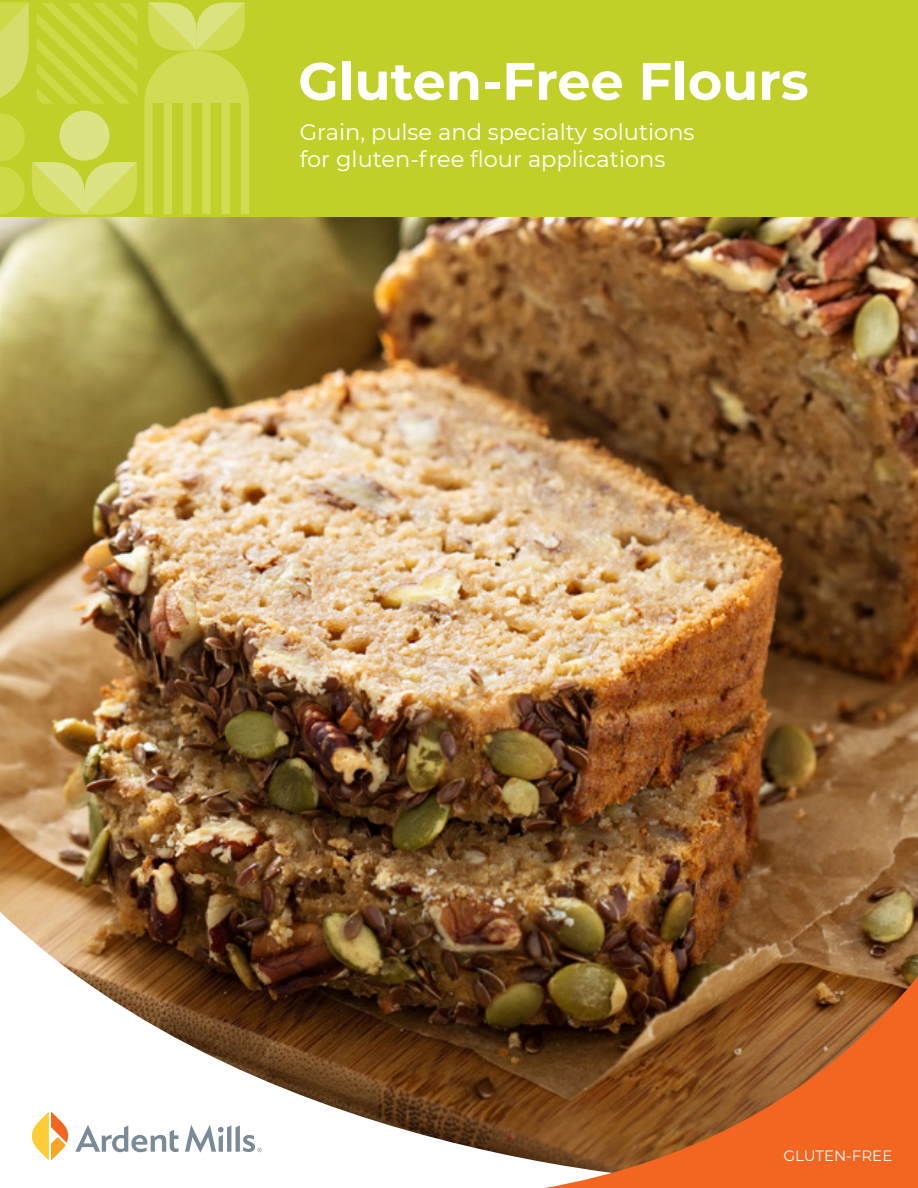
<style>
.page{position:relative;width:918px;height:1188px;background:#fff}
.page>*{position:absolute;margin:0;border:0;box-sizing:border-box;transform-origin:0 0}
.t1{font:700 52.5px "Montserrat";color:#fff}
.t2{font:22.5px/27px "Montserrat";color:#fff}
.t3{font:15px "Montserrat";color:#fff}
</style>
<div class="page">
<img style="left:0;top:217px;width:918px;height:742px">
<img style="left:0;top:898px;width:740px;height:263px">
<svg style="left:429px;top:959px;width:489px;height:229px;background:#975628"></svg>
<div style="left:0;top:0;width:918px;height:217px;background:#c1d029"></div>
<svg style="left:0;top:2px;width:29px;height:96px;background:#d0db5c"></svg>
<svg style="left:0;top:113px;width:25px;height:48px"></svg>
<svg style="left:0;top:167px;width:25px;height:47px"></svg>
<svg style="left:32px;top:162px;width:105px;height:53px;background:#d3dc61"></svg>
<div style="left:59px;top:111px;width:50px;height:50px;background:#d8e084;border-radius:50%"></div>
<svg style="left:37px;top:3px;width:100px;height:101px"></svg>
<svg style="left:144px;top:2px;width:105px;height:212px"></svg>
<svg style="left:75px;top:1125px;width:104px;height:27px"></svg>
<svg style="left:32px;top:1112px;width:36px;height:48px"></svg>
<svg style="left:185px;top:1125px;width:77px;height:27px"></svg>
<p class="t1" style="left:298px;top:43px;width:512px">Gluten-Free Flours</p>
<p class="t2" style="left:300px;top:118px;width:396px">Grain, pulse and specialty solutions for gluten-free flour applications</p>
<p class="t3" style="left:783px;top:1145px;width:110px">GLUTEN-FREE</p>
</div>
